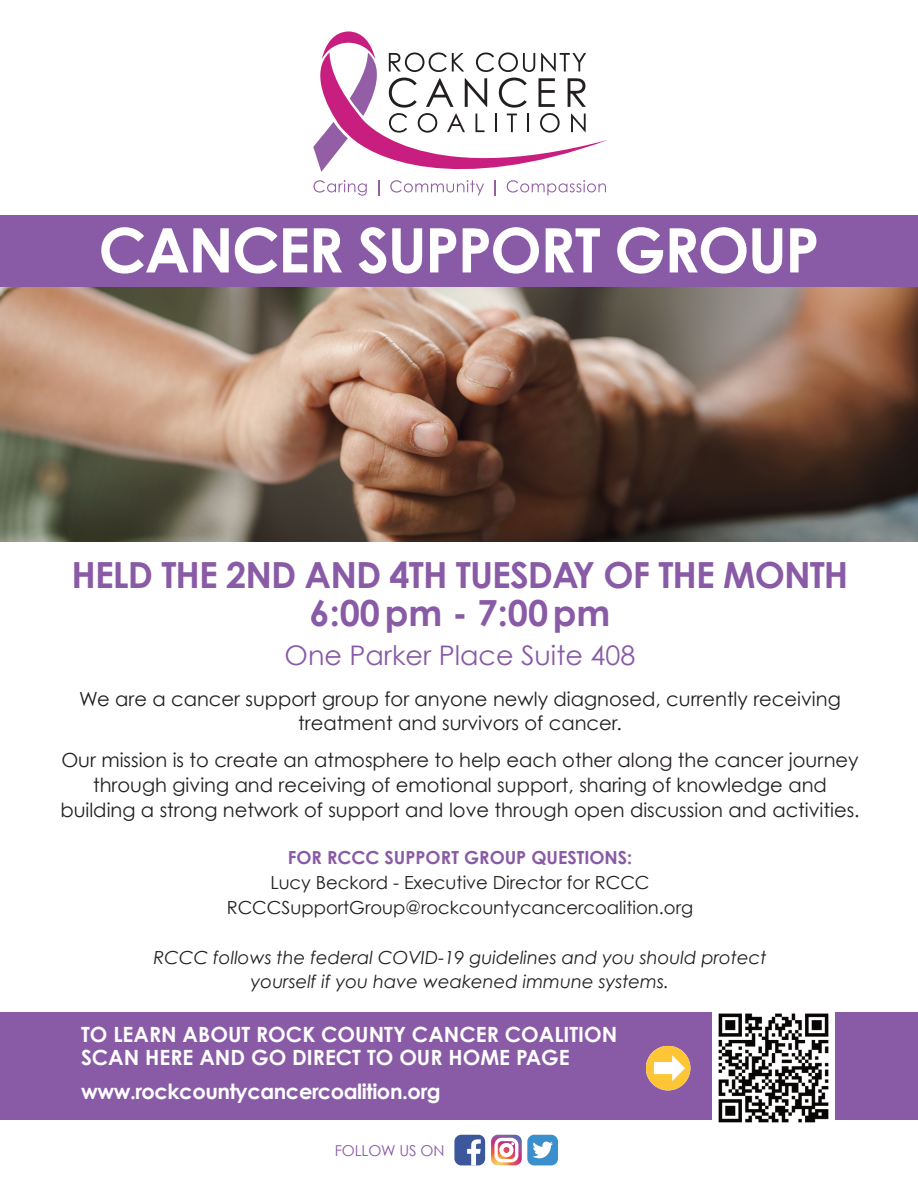
<style>
.page{position:relative;width:918px;height:1188px;background:#fff}
.page>*{position:absolute;margin:0;border:0;box-sizing:border-box;transform-origin:0 0}
.t1{font:700 61.5px "Century Gothic";letter-spacing:-.03em;color:#fff}
.t2{font:700 36px "Century Gothic";letter-spacing:-.025em;color:#895aa5}
.t3{font:700 36px "Century Gothic";color:#895aa5}
.t4{font:27px "Century Gothic";color:#895aa5}
.t5{font:700 21px "Century Gothic";color:#fff}
.t6{font:700 21px "Century Gothic";letter-spacing:-.02em;color:#fff}
.t7{font:19.5px/24.9px "Century Gothic";color:#231f20;text-align:center}
.t8{font:italic 18px/24.9px "Century Gothic";color:#231f20;text-align:center}
.t9{font:18px "Century Gothic";color:#231f20}
.t10{font:700 18px "Century Gothic";color:#895aa5}
.t11{font:15px "Century Gothic";letter-spacing:-.01em;color:#895aa5}
</style>
<div class="page">
<div style="left:0;top:1012px;width:918px;height:108px;background:#895aa5"></div>
<svg style="left:313px;top:32px;width:295px;height:164px"></svg>
<div style="left:0;top:215px;width:918px;height:73px;background:#895aa5"></div>
<div style="left:527px;top:1135px;width:31px;height:30px;background:#3c8fcd;border-radius:7px"></div>
<svg style="left:532px;top:1141px;width:21px;height:18px"></svg>
<div style="left:454px;top:1135px;width:31px;height:30px;background:#3c579c;border-radius:7px"></div>
<svg style="left:467px;top:1139px;width:14px;height:26px"></svg>
<svg style="left:491px;top:1135px;width:31px;height:30px"></svg>
<div style="left:494px;top:1138px;width:24px;height:24px;border:3px solid #fff;border-radius:6px"></div>
<div style="left:499px;top:1143px;width:15px;height:14px;border:4px solid #fff;border-radius:50%"></div>
<img style="left:713px;top:1012px;width:121px;height:111px">
<svg style="left:646px;top:1046px;width:44px;height:44px"></svg>
<img style="left:0;top:288px;width:918px;height:253px">
<p class="t1" style="left:98px;top:211px;width:723px">CANCER SUPPORT GROUP</p>
<p class="t2" style="left:72px;top:551px;width:778px">HELD THE 2ND AND 4TH TUESDAY OF THE MONTH</p>
<p class="t3" style="left:310px;top:590px;width:302px">6:00pm - 7:00pm</p>
<p class="t4" style="left:285px;top:638px;width:352px">One Parker Place Suite 408</p>
<p class="t7" style="left:79px;top:685px;width:763px">We are a cancer support group for anyone newly diagnosed, currently receiving treatment and survivors of cancer.</p>
<p class="t7" style="left:60px;top:747px;width:801px">Our mission is to create an atmosphere to help each other along the cancer journey through giving and receiving of emotional support, sharing of knowledge and building a strong network of support and love through open discussion and activities.</p>
<p class="t10" style="left:288px;top:846px;width:346px">FOR RCCC SUPPORT GROUP QUESTIONS:</p>
<p class="t9" style="left:270px;top:871px;width:381px">Lucy Beckord - Executive Director for RCCC</p>
<p class="t9" style="left:227px;top:896px;width:468px">RCCCSupportGroup@rockcountycancercoalition.org</p>
<p class="t8" style="left:154px;top:944px;width:614px">RCCC follows the federal COVID-19 guidelines and you should protect yourself if you have weakened immune systems.</p>
<p class="t5" style="left:81px;top:1020px;width:538px">TO LEARN ABOUT ROCK COUNTY CANCER COALITION</p>
<p class="t5" style="left:81px;top:1044px;width:490px">SCAN HERE AND GO DIRECT TO OUR HOME PAGE</p>
<p class="t6" style="left:81px;top:1078px;width:361px">www.rockcountycancercoalition.org</p>
<p class="t11" style="left:335px;top:1141px;width:111px">FOLLOW US ON</p>
</div>
